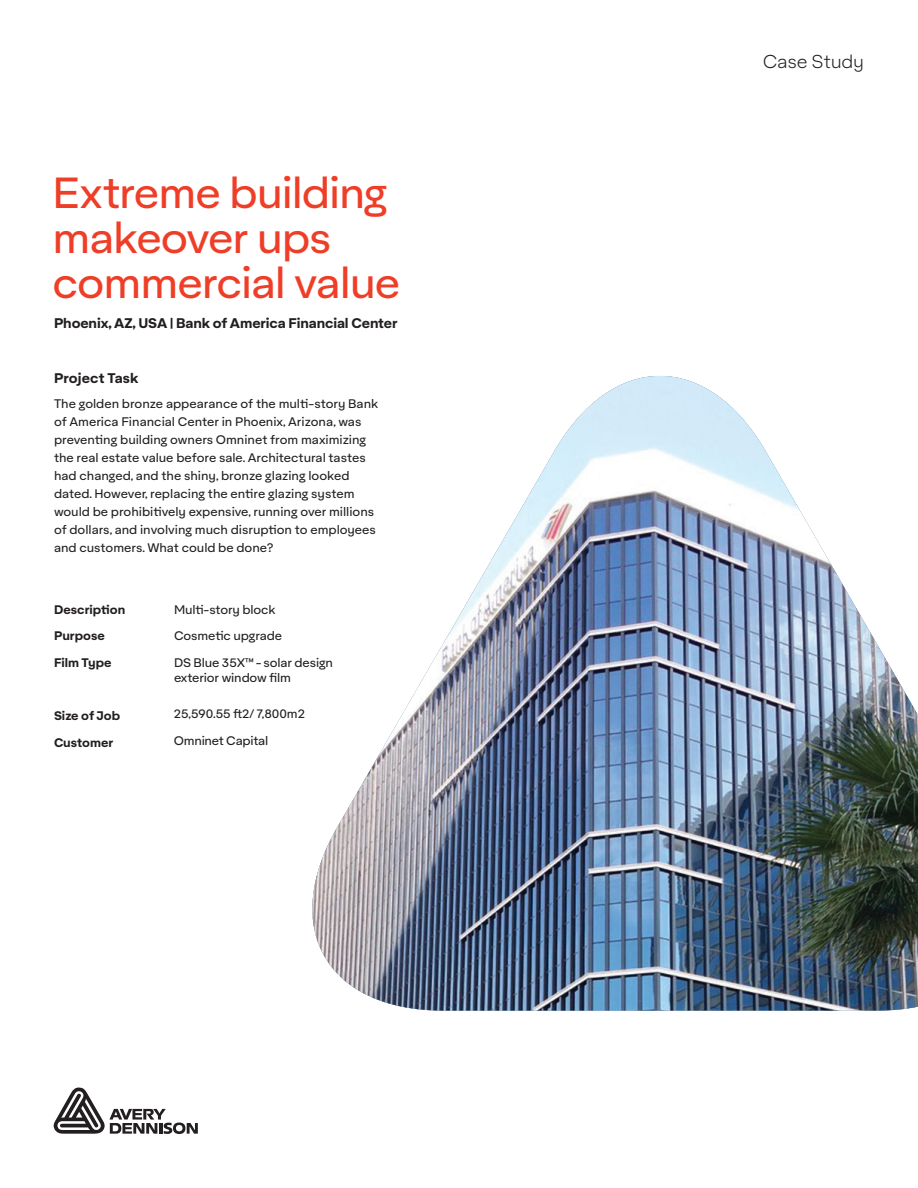
<style>
.page{position:relative;width:918px;height:1188px;background:#fff}
.page>*{position:absolute;margin:0;border:0;box-sizing:border-box;transform-origin:0 0}
.t1{font:42px/45px "Aktifo A";letter-spacing:-.025em;color:#ef3e27}
.t2{font:300 18px "Aktifo A";letter-spacing:-.02em;color:#231f20}
.t3{font:700 13.5px "Aktifo A";letter-spacing:-.01em;color:#231f20}
.t4{font:700 13.5px "Aktifo A";letter-spacing:.01em;color:#231f20}
.t5{font:12px/18px "Aktifo A";color:#231f20}
.t6{font:700 12px "Aktifo A";color:#231f20}
.t7{font:12px "Aktifo A";letter-spacing:-.02em;color:#231f20}
</style>
<div class="page">
<svg style="left:54px;top:1087px;width:144px;height:47px"></svg>
<img style="left:312px;top:376px;width:606px;height:635px">
<h1 class="t1" style="left:52px;top:170px;width:350px">Extreme building makeover ups commercial value</h1>
<p class="t3" style="left:54px;top:314px;width:345px">Phoenix, AZ, USA | Bank of America Financial Center</p>
<p class="t4" style="left:54px;top:369px;width:86px">Project Task</p>
<p class="t5" style="left:54px;top:395px;width:326px">The golden bronze appearance of the multi-story Bank of America Financial Center in Phoenix, Arizona, was preventing building owners Omninet from maximizing the real estate value before sale. Architectural tastes had changed, and the shiny, bronze glazing looked dated. However, replacing the entire glazing system would be prohibitively expensive, running over millions of dollars, and involving much disruption to employees and customers. What could be done?</p>
<p class="t6" style="left:54px;top:601px;width:73px">Description</p>
<p class="t6" style="left:54px;top:628px;width:53px">Purpose</p>
<p class="t6" style="left:54px;top:655px;width:59px">Film Type</p>
<p class="t6" style="left:54px;top:708px;width:68px">Size of Job</p>
<p class="t6" style="left:54px;top:735px;width:61px">Customer</p>
<p class="t5" style="left:174px;top:600px;width:103px">Multi-story block</p>
<p class="t5" style="left:174px;top:627px;width:110px">Cosmetic upgrade</p>
<p class="t5" style="left:174px;top:655px;width:161px;line-height:15px">DS Blue 35X™ - solar design exterior window film</p>
<p class="t5" style="left:174px;top:705px;width:132px">25,590.55 ft2/ 7,800m2</p>
<p class="t7" style="left:174px;top:733px;width:96px">Omninet Capital</p>
<h2 class="t2" style="left:763px;top:50px;width:103px">Case Study</h2>
</div>
